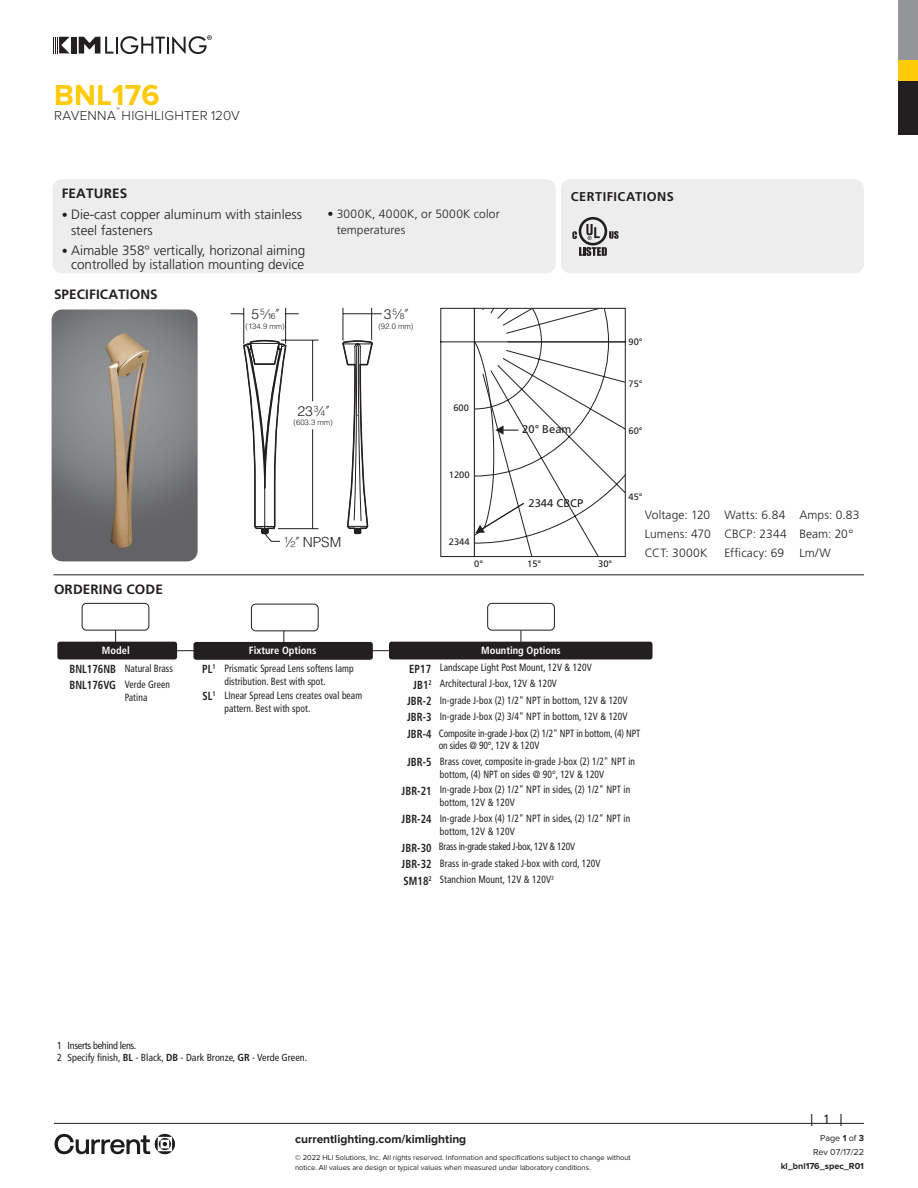
<style>
.page{position:relative;width:918px;height:1188px;background:#fff}
.page>*{position:absolute;margin:0;border:0;box-sizing:border-box;transform-origin:0 0}
.t1{font:700 30px "Proxima Nova";letter-spacing:.01em;color:#feca0a}
.t2{font:300 13.95px "Helvetica";color:#231f20}
.t3{font:13.95px "Helvetica Light Fraction";color:#231f20}
.t4{font:300 13.5px/15.9px "Frutiger LT Std";color:#231f20}
.t5{font:700 13.5px "Frutiger LT Std";letter-spacing:.01em;color:#231f20}
.t6{font:300 13.5px "Proxima Nova";letter-spacing:.015em;color:#231f20}
.t7{font:700 12.75px "Frutiger LT Std";letter-spacing:.04em;color:#231f20}
.Specifications_Bulle{font:300 12px/15.9px "Frutiger LT Std";letter-spacing:.01em;color:#231f20}
.t8{font:700 12px "Proxima Nova";color:#1e2120}
.t9{font:12px "Frutiger LT Std";color:#231f20}
.Odering_Bold_Text_Co{font:700 condensed 11.7px "Frutiger LT Std";letter-spacing:.01em;color:#231f20;scale:.9 1}
.t10{font:11.25px "Frutiger LT Std";color:#231f20}
.Ordering_Code_Text{font:condensed 10.5px/12.6px "Frutiger LT Std";letter-spacing:.01em;color:#231f20;scale:.9 1}
.Ordering_Code_Text-2{font:condensed 10.5px/12.6px "Frutiger LT Std";letter-spacing:-.01em;color:#231f20;scale:.9 1}
.Ordering_Code_Sectio{font:700 condensed 10.5px "Frutiger LT Std";color:#fff}
.Ordering_Code_Text-3{font:condensed 10.5px "Frutiger LT Std";letter-spacing:-.025em;color:#231f20;scale:.9 1}
.Foot_Notes{font:condensed 10.2px "Frutiger LT Std";color:#231f20}
.Foot_Notes-2{font:condensed 10.2px "Frutiger LT Std";letter-spacing:-.03em;color:#231f20}
.t11{font:9.3px "Frutiger LT Std";color:#231f20}
.t12{font:9px/14.1px "Proxima Nova";color:#231f20;text-align:right}
.t13{font:700 9px "Proxima Nova";color:#231f20}
.t14{font:300 7.8px "Proxima Nova";color:#231f20}
.t15{font:300 7.65px "Helvetica";color:#231f20}
.t16{font:7.5px/9.8px "Proxima Nova";color:#231f20}
.s1{font-size:12px}
.s2{font-family:"Helvetica";font-weight:300}
.s3{font-family:"Helvetica Light Fraction";font-weight:400}
.s4{font-weight:700}
</style>
<div class="page">
<hr style="left:54px;top:1123px;width:810px;height:1px;background:#231f20">
<svg style="left:55px;top:1134px;width:120px;height:20px"></svg>
<div style="left:898px;top:81px;width:20px;height:54px;background:#231f20"></div>
<div style="left:898px;top:0;width:20px;height:61px;background:#939598"></div>
<div style="left:898px;top:61px;width:20px;height:20px;background:#feca0a"></div>
<svg style="left:53px;top:36px;width:26px;height:18px"></svg>
<div style="left:71px;top:37px;width:6px;height:17px;background:#231f20"></div>
<svg style="left:53px;top:37px;width:17px;height:16px"></svg>
<svg style="left:79px;top:35px;width:133px;height:19px"></svg>
<div style="left:53px;top:179px;width:503px;height:94px;background:#ededee;border-radius:9px"></div>
<div style="left:561px;top:179px;width:303px;height:94px;background:#ededee;border-radius:9px"></div>
<hr style="left:125px;top:650px;width:520px;height:1px;background:#231f20">
<hr style="left:53px;top:574px;width:811px;height:1px;background:#231f20">
<img style="left:52px;top:309px;width:146px;height:252px">
<div style="left:579px;top:217px;width:28px;height:28px;border:3px solid #231f20;border-radius:50%"></div>
<svg style="left:572px;top:231px;width:5px;height:8px"></svg>
<svg style="left:609px;top:231px;width:10px;height:8px"></svg>
<svg style="left:579px;top:247px;width:28px;height:9px"></svg>
<svg style="left:586px;top:224px;width:14px;height:16px"></svg>
<hr style="left:343px;top:313px;width:39px;height:1px;background:#231f20">
<svg style="left:231px;top:307px;width:142px;height:235px"></svg>
<svg style="left:440px;top:307px;width:186px;height:250px"></svg>
<svg style="left:473px;top:308px;width:152px;height:249px"></svg>
<div style="left:82px;top:603px;width:67px;height:28px;border:1px solid #231f20;border-radius:4px"></div>
<div style="left:57px;top:642px;width:120px;height:17px;background:#231f20;border-radius:3px"></div>
<hr style="left:283px;top:623px;width:1px;height:31px;background:#231f20">
<div style="left:251px;top:604px;width:67px;height:27px;background:#fff;border-radius:4px"></div>
<div style="left:251px;top:604px;width:68px;height:27px;border:1px solid #231f20;border-radius:4px"></div>
<div style="left:193px;top:642px;width:180px;height:18px;background:#231f20;border-radius:3px"></div>
<hr style="left:521px;top:622px;width:1px;height:32px;background:#231f20">
<div style="left:488px;top:603px;width:66px;height:27px;background:#fff;border-radius:4px"></div>
<div style="left:487px;top:603px;width:68px;height:28px;border:1px solid #231f20;border-radius:4px"></div>
<div style="left:389px;top:642px;width:264px;height:17px;background:#231f20;border-radius:3px"></div>
<h1 class="t1" style="left:54px;top:78px;width:107px">BNL176</h1>
<p class="t6" style="left:54px;top:108px;width:187px">RAVENNA HIGHLIGHTER 120V</p>
<p class="t14" style="left:116px;top:107px;width:5px">™</p>
<p class="t5" style="left:62px;top:186px;width:67px">FEATURES</p>
<p class="t7" style="left:571px;top:189px;width:105px">CERTIFICATIONS</p>
<p class="t4" style="left:71px;top:206px;width:233px;text-indent:-9px"><span class="s1">•</span> Die-cast copper aluminum with stainless steel fasteners</p>
<p class="t4" style="left:62px;top:243px;width:245px;line-height:14.2px;text-align:center"><span class="s1">•</span> Aimable 358° vertically, horizonal aiming controlled by istallation mounting device</p>
<p class="Specifications_Bulle" style="left:337px;top:206px;width:164px;text-indent:-9px">• 3000K, 4000K, or 5000K color temperatures</p>
<p class="t5" style="left:54px;top:286px;width:105px">SPECIFICATIONS</p>
<p class="t5" style="left:54px;top:582px;width:110px">ORDERING CODE</p>
<p class="Ordering_Code_Sectio" style="left:102px;top:644px;width:29px">Model</p>
<p class="Odering_Bold_Text_Co" style="left:70px;top:662px;width:53px">BNL176NB</p>
<p class="Ordering_Code_Text" style="left:125px;top:662px;width:55px">Natural Brass</p>
<p class="Odering_Bold_Text_Co" style="left:70px;top:678px;width:53px">BNL176VG</p>
<p class="Ordering_Code_Text" style="left:125px;top:678px;width:52px">Verde Green<br>Patina</p>
<p class="t3" style="left:251px;top:306px;width:29px"><span class="s2">5</span>M"</p>
<p class="t15" style="left:245px;top:321px;width:41px">(134.9 mm)</p>
<p class="t3" style="left:384px;top:306px;width:26px"><span class="s2">3</span>D"</p>
<p class="t15" style="left:378px;top:321px;width:37px">(92.0 mm)</p>
<p class="t11" style="left:629px;top:336px;width:16px">90°</p>
<p class="t11" style="left:629px;top:378px;width:16px">75°</p>
<p class="t2" style="left:297px;top:402px;width:33px">23<span class="s3">L"</span></p>
<p class="t15" style="left:293px;top:417px;width:41px">(603.3 mm)</p>
<p class="t11" style="left:453px;top:402px;width:17px">600</p>
<p class="t10" style="left:522px;top:423px;width:51px">20° Beam</p>
<p class="t11" style="left:629px;top:425px;width:16px">60°</p>
<p class="t11" style="left:449px;top:469px;width:22px">1200</p>
<p class="t10" style="left:529px;top:496px;width:56px">2344 CBCP</p>
<p class="t11" style="left:629px;top:491px;width:16px">45°</p>
<p class="t2" style="left:283px;top:533px;width:59px"><span class="s3">K"</span> NPSM</p>
<p class="t11" style="left:449px;top:536px;width:22px">2344</p>
<p class="t11" style="left:474px;top:558px;width:10px">0°</p>
<p class="t11" style="left:527px;top:558px;width:16px">15°</p>
<p class="t11" style="left:598px;top:558px;width:16px">30°</p>
<p class="Specifications_Bulle" style="left:645px;top:507px;width:216px">Voltage: 120 Watts: 6.84 Amps: 0.83</p>
<p class="Specifications_Bulle" style="left:645px;top:526px;width:210px">Lumens: 470 CBCP: 2344 Beam: 20°</p>
<p class="Specifications_Bulle" style="left:645px;top:545px;width:64px">CCT: 3000K</p>
<p class="Specifications_Bulle" style="left:724px;top:545px;width:61px">Efficacy: 69</p>
<p class="Specifications_Bulle" style="left:799px;top:545px;width:33px">Lm/W</p>
<p class="Ordering_Code_Sectio" style="left:249px;top:644px;width:69px">Fixture Options</p>
<p class="Odering_Bold_Text_Co" style="left:202px;top:662px;width:17px">PL<sup>1</sup></p>
<p class="Ordering_Code_Text" style="left:224px;top:662px;width:145px">Prismatic Spread Lens softens lamp distribution. Best with spot.</p>
<p class="Odering_Bold_Text_Co" style="left:202px;top:689px;width:16px">SL<sup>1</sup></p>
<p class="Ordering_Code_Text" style="left:224px;top:689px;width:155px">LInear Spread Lens creates oval beam pattern. Best with spot.</p>
<p class="Ordering_Code_Sectio" style="left:481px;top:644px;width:81px">Mounting Options</p>
<p class="Odering_Bold_Text_Co" style="left:409px;top:662px;width:26px">EP17</p>
<p class="Ordering_Code_Text" style="left:440px;top:661px;width:170px">Landscape Light Post Mount, 12V &amp; 120V</p>
<p class="Odering_Bold_Text_Co" style="left:413px;top:678px;width:22px">JB1<sup>2</sup></p>
<p class="Ordering_Code_Text" style="left:440px;top:677px;width:132px">Architectural J-box, 12V &amp; 120V</p>
<p class="Odering_Bold_Text_Co" style="left:407px;top:694px;width:29px">JBR-2</p>
<p class="Ordering_Code_Text" style="left:440px;top:694px;width:210px">In-grade J-box (2) 1/2" NPT in bottom, 12V &amp; 120V</p>
<p class="Odering_Bold_Text_Co" style="left:407px;top:710px;width:29px">JBR-3</p>
<p class="Ordering_Code_Text" style="left:440px;top:710px;width:210px">In-grade J-box (2) 3/4" NPT in bottom, 12V &amp; 120V</p>
<p class="Odering_Bold_Text_Co" style="left:407px;top:727px;width:29px">JBR-4</p>
<p class="Ordering_Code_Text-2" style="left:439px;top:727px;width:226px">Composite in-grade J-box (2) 1/2" NPT in bottom, (4) NPT on sides @ 90°, 12V &amp; 120V</p>
<p class="Odering_Bold_Text_Co" style="left:407px;top:755px;width:29px">JBR-5</p>
<p class="Ordering_Code_Text" style="left:440px;top:755px;width:218px">Brass cover, composite in-grade J-box (2) 1/2" NPT in bottom, (4) NPT on sides @ 90°, 12V &amp; 120V</p>
<p class="Odering_Bold_Text_Co" style="left:402px;top:784px;width:35px">JBR-21</p>
<p class="Ordering_Code_Text" style="left:440px;top:784px;width:213px">In-grade J-box (2) 1/2" NPT in sides, (2) 1/2" NPT in bottom, 12V &amp; 120V</p>
<p class="Odering_Bold_Text_Co" style="left:402px;top:812px;width:35px">JBR-24</p>
<p class="Ordering_Code_Text" style="left:440px;top:812px;width:213px">In-grade J-box (4) 1/2" NPT in sides, (2) 1/2" NPT in bottom, 12V &amp; 120V</p>
<p class="Odering_Bold_Text_Co" style="left:402px;top:841px;width:35px">JBR-30</p>
<p class="Ordering_Code_Text-3" style="left:439px;top:841px;width:153px">Brass in-grade staked J-box, 12V &amp; 120V</p>
<p class="Odering_Bold_Text_Co" style="left:402px;top:857px;width:35px">JBR-32</p>
<p class="Ordering_Code_Text" style="left:440px;top:857px;width:180px">Brass in-grade staked J-box with cord, 120V</p>
<p class="Odering_Bold_Text_Co" style="left:403px;top:874px;width:33px">SM18<sup>2</sup></p>
<p class="Ordering_Code_Text" style="left:440px;top:873px;width:128px">Stanchion Mount, 12V &amp; 120V<sup>3</sup></p>
<p class="Foot_Notes-2" style="left:57px;top:1039px;width:81px">1 Inserts behind lens.</p>
<p class="Foot_Notes" style="left:57px;top:1051px;width:252px">2 Specify finish, <span class="s4">BL</span> - Black, <span class="s4">DB</span> - Dark Bronze, <span class="s4">GR</span> - Verde Green.</p>
<p class="t9" style="left:810px;top:1112px;width:34px">| 1 |</p>
<p class="t8" style="left:295px;top:1132px;width:173px">currentlighting.com/kimlighting</p>
<p class="t16" style="left:295px;top:1153px;width:337px">© 2022 HLI Solutions, Inc. All rights reserved. Information and specifications subject to change without notice. All values are design or typical values when measured under laboratory conditions.</p>
<p class="t12" style="left:813px;top:1131px;width:52px">Page <span class="s4">1</span> of <span class="s4">3<br></span>Rev 07/17/22</p>
<p class="t13" style="left:781px;top:1161px;width:85px">kl_bnl176_spec_R01</p>
</div>
